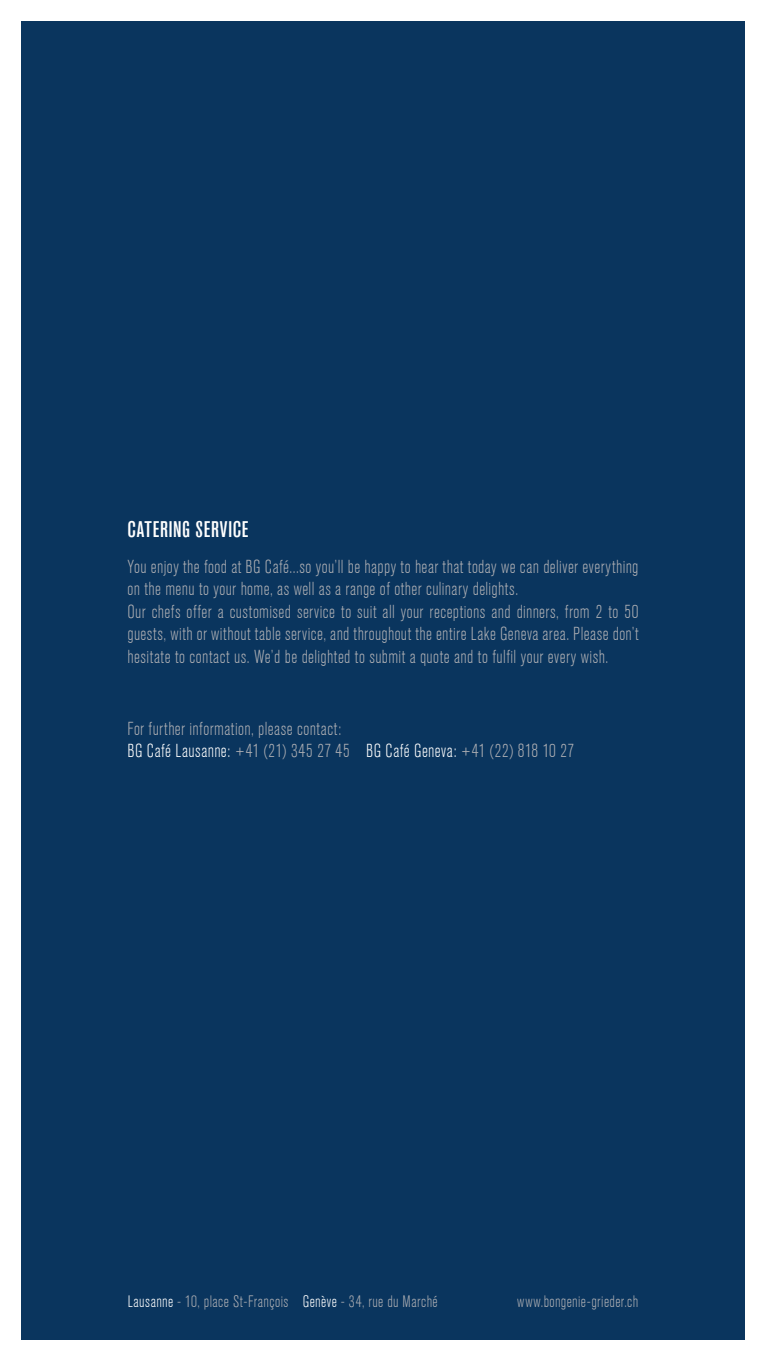
<style>
.page{position:relative;width:766px;height:1361px;background:#fff}
.page>*{position:absolute;margin:0;border:0;box-sizing:border-box;transform-origin:0 0}
.t1{font:500 condensed 22.5px "Akzidenz Grotesk Std";letter-spacing:.035em;color:#fff}
.t2{font:300 condensed 18.75px/22.5px "Akzidenz Grotesk Std";letter-spacing:.025em;color:#aeafb3}
.t3{font:300 condensed 16.5px "Akzidenz Grotesk Std";letter-spacing:.025em;color:#aeafb3}
.s1{color:#fff}
</style>
<div class="page">
<div style="left:21px;top:21px;width:723px;height:1318px;background:#0a355e"></div>
<p class="t1" style="left:127px;top:516px;width:122px">CATERING SERVICE</p>
<p class="t2" style="left:127px;top:555px;width:512px">You enjoy the food at BG Café...so you’ll be happy to hear that today we can deliver everything on the menu to your home, as well as a range of other culinary delights.<br>Our chefs offer a customised service to suit all your receptions and dinners, from 2 to 50 guests, with or without table service, and throughout the entire Lake Geneva area. Please don’t hesitate to contact us. We’d be delighted to submit a quote and to fulfil your every wish.</p>
<p class="t2" style="left:127px;top:717px;width:448px">For further information, please contact:<br><span class="s1">BG Café Lausanne:</span> +41 (21) 345 27 45 <span class="s1">BG Café Geneva:</span> +41 (22) 818 10 27</p>
<p class="t3" style="left:128px;top:1293px;width:311px"><span class="s1">Lausanne</span> - 10, place St-François <span class="s1">Genève</span> - 34, rue du Marché</p>
<p class="t3" style="left:517px;top:1293px;width:122px">www.bongenie-grieder.ch</p>
</div>
